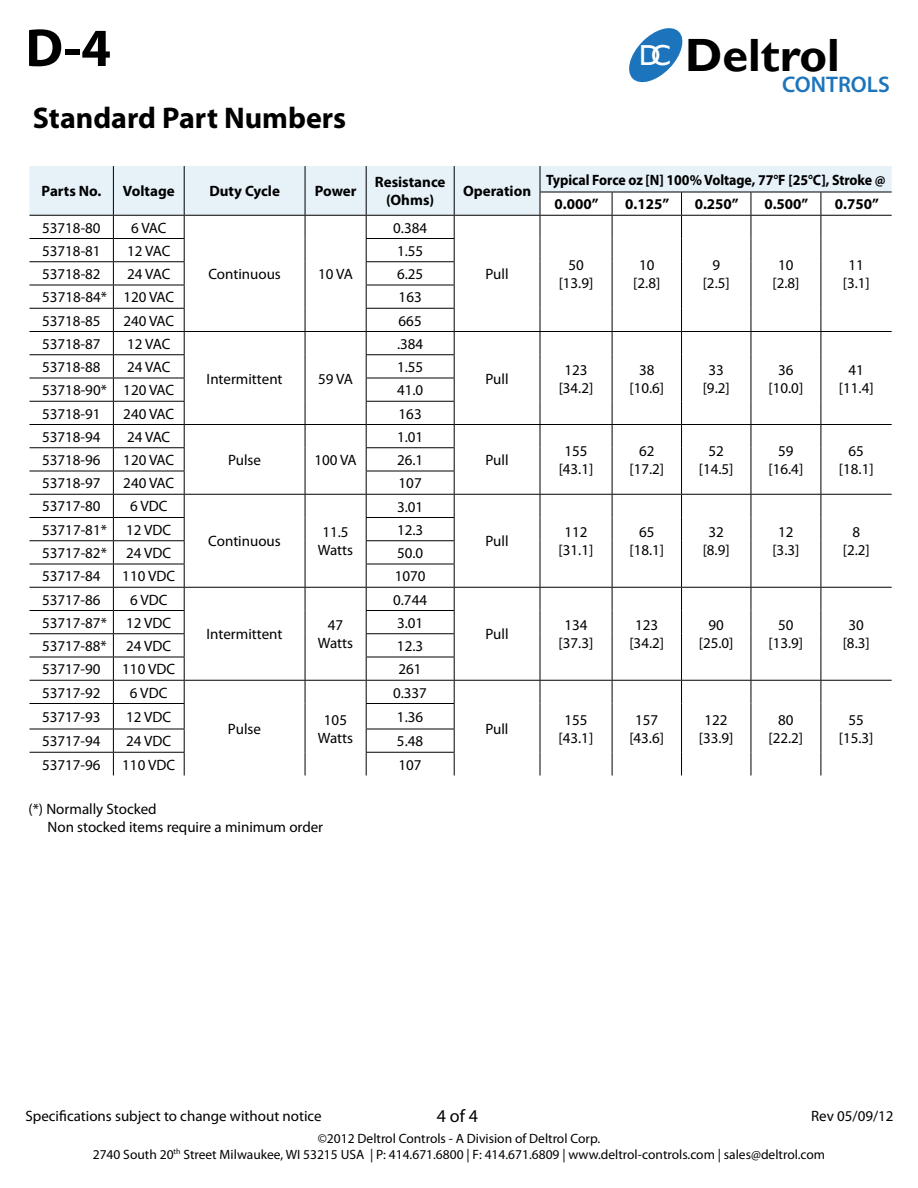
<style>
.page{position:relative;width:918px;height:1188px;background:#fff}
.page>*{position:absolute;margin:0;border:0;box-sizing:border-box;transform-origin:0 0}
.t1{font:700 54px "Myriad Pro";color:#000}
.t2{font:700 46.65px "Gill Sans";color:#000}
.t3{font:700 30px "Myriad Pro";color:#000}
.t4{font:28.95px "Gill Sans";color:#fff}
.t5{font:600 22.65px "Myriad Pro";color:#1c75bc}
.t6{font:18px "Myriad Pro";color:#000}
.t7{font:15px/18px "Myriad Pro";color:#000;text-align:center}
.t8{font:700 15px/18px "Myriad Pro";color:#000;text-align:center}
.t9{font:700 15px/24.6px "Myriad Pro";color:#000;scale:.93 1}
.t10{font:13.5px/16.2px "Myriad Pro";color:#000;text-align:center}
</style>
<div class="page">
<svg style="left:629px;top:28px;width:54px;height:55px"></svg>
<svg style="left:29px;top:166px;width:863px;height:610px"></svg>
<h1 class="t1" style="left:26px;top:13px;width:87px">D-4</h1>
<h3 class="t3" style="left:33px;top:99px;width:315px">Standard Part Numbers</h3>
<h3 class="t4" style="left:639px;top:39px;width:34px">DC</h3>
<h2 class="t2" style="left:685px;top:27px;width:156px">Deltrol</h2>
<h3 class="t5" style="left:782px;top:70px;width:109px">CONTROLS</h3>
<p class="t8" style="left:42px;top:182px;width:61px">Parts No.</p>
<p class="t8" style="left:123px;top:182px;width:53px">Voltage</p>
<p class="t8" style="left:209px;top:182px;width:72px">Duty Cycle</p>
<p class="t8" style="left:315px;top:182px;width:43px">Power</p>
<p class="t8" style="left:375px;top:173px;width:72px">Resistance (Ohms)</p>
<p class="t8" style="left:463px;top:182px;width:70px">Operation</p>
<p class="t9" style="left:555px;top:167px;width:358px;text-indent:-9px">Typical Force oz [N] 100% Voltage, 77°F [25°C], Stroke @<br>0.000”</p>
<p class="t8" style="left:625px;top:195px;width:46px">0.125”</p>
<p class="t8" style="left:695px;top:195px;width:46px">0.250”</p>
<p class="t8" style="left:764px;top:195px;width:46px">0.500”</p>
<p class="t8" style="left:835px;top:195px;width:46px">0.750”</p>
<p class="t7" style="left:42px;top:218px;width:60px">53718-80</p>
<p class="t7" style="left:131px;top:218px;width:37px">6 VAC</p>
<p class="t7" style="left:393px;top:218px;width:35px">0.384</p>
<p class="t7" style="left:42px;top:241px;width:60px">53718-81</p>
<p class="t7" style="left:127px;top:241px;width:45px">12 VAC</p>
<p class="t7" style="left:397px;top:241px;width:28px">1.55</p>
<p class="t7" style="left:42px;top:265px;width:60px">53718-82</p>
<p class="t7" style="left:127px;top:265px;width:45px">24 VAC</p>
<p class="t7" style="left:397px;top:265px;width:28px">6.25</p>
<p class="t7" style="left:42px;top:288px;width:133px">53718-84* 120 VAC</p>
<p class="t7" style="left:399px;top:288px;width:25px">163</p>
<p class="t7" style="left:42px;top:311px;width:60px">53718-85</p>
<p class="t7" style="left:123px;top:311px;width:52px">240 VAC</p>
<p class="t7" style="left:399px;top:311px;width:25px">665</p>
<p class="t7" style="left:42px;top:334px;width:60px">53718-87</p>
<p class="t7" style="left:127px;top:334px;width:45px">12 VAC</p>
<p class="t7" style="left:207px;top:369px;width:77px">Intermittent</p>
<p class="t7" style="left:318px;top:369px;width:36px">59 VA</p>
<p class="t7" style="left:208px;top:265px;width:74px">Continuous</p>
<p class="t7" style="left:318px;top:265px;width:36px">10 VA</p>
<p class="t7" style="left:397px;top:334px;width:28px">.384</p>
<p class="t7" style="left:42px;top:358px;width:60px">53718-88</p>
<p class="t7" style="left:127px;top:358px;width:45px">24 VAC</p>
<p class="t7" style="left:397px;top:358px;width:28px">1.55</p>
<p class="t7" style="left:42px;top:381px;width:133px">53718-90* 120 VAC</p>
<p class="t7" style="left:397px;top:381px;width:28px">41.0</p>
<p class="t7" style="left:42px;top:404px;width:60px">53718-91</p>
<p class="t7" style="left:123px;top:404px;width:52px">240 VAC</p>
<p class="t7" style="left:399px;top:404px;width:25px">163</p>
<p class="t7" style="left:42px;top:427px;width:60px">53718-94</p>
<p class="t7" style="left:127px;top:427px;width:45px">24 VAC</p>
<p class="t7" style="left:228px;top:451px;width:35px">Pulse</p>
<p class="t7" style="left:314px;top:451px;width:44px">100 VA</p>
<p class="t7" style="left:397px;top:427px;width:28px">1.01</p>
<p class="t7" style="left:42px;top:451px;width:60px">53718-96</p>
<p class="t7" style="left:123px;top:451px;width:52px">120 VAC</p>
<p class="t7" style="left:397px;top:451px;width:28px">26.1</p>
<p class="t7" style="left:42px;top:474px;width:60px">53718-97</p>
<p class="t7" style="left:123px;top:474px;width:52px">240 VAC</p>
<p class="t7" style="left:399px;top:474px;width:25px">107</p>
<p class="t7" style="left:42px;top:497px;width:60px">53717-80</p>
<p class="t7" style="left:130px;top:497px;width:39px">6 VDC</p>
<p class="t7" style="left:208px;top:532px;width:74px">Continuous</p>
<p class="t7" style="left:318px;top:523px;width:37px">11.5<br>Watts</p>
<p class="t7" style="left:397px;top:497px;width:28px">3.01</p>
<p class="t7" style="left:42px;top:520px;width:66px">53717-81*</p>
<p class="t7" style="left:126px;top:520px;width:47px">12 VDC</p>
<p class="t7" style="left:397px;top:520px;width:28px">12.3</p>
<p class="t7" style="left:42px;top:544px;width:66px">53717-82*</p>
<p class="t7" style="left:126px;top:544px;width:47px">24 VDC</p>
<p class="t7" style="left:397px;top:544px;width:28px">50.0</p>
<p class="t7" style="left:42px;top:567px;width:60px">53717-84</p>
<p class="t7" style="left:122px;top:567px;width:54px">110 VDC</p>
<p class="t7" style="left:395px;top:567px;width:32px">1070</p>
<p class="t7" style="left:42px;top:590px;width:60px">53717-86</p>
<p class="t7" style="left:130px;top:590px;width:39px">6 VDC</p>
<p class="t7" style="left:207px;top:625px;width:77px">Intermittent</p>
<p class="t7" style="left:318px;top:616px;width:37px">47<br>Watts</p>
<p class="t7" style="left:393px;top:590px;width:35px">0.744</p>
<p class="t7" style="left:42px;top:613px;width:66px">53717-87*</p>
<p class="t7" style="left:126px;top:613px;width:47px">12 VDC</p>
<p class="t7" style="left:397px;top:613px;width:28px">3.01</p>
<p class="t7" style="left:42px;top:637px;width:66px">53717-88*</p>
<p class="t7" style="left:126px;top:637px;width:47px">24 VDC</p>
<p class="t7" style="left:397px;top:637px;width:28px">12.3</p>
<p class="t7" style="left:42px;top:660px;width:60px">53717-90</p>
<p class="t7" style="left:122px;top:660px;width:54px">110 VDC</p>
<p class="t7" style="left:399px;top:660px;width:25px">261</p>
<p class="t7" style="left:42px;top:683px;width:60px">53717-92</p>
<p class="t7" style="left:130px;top:683px;width:39px">6 VDC</p>
<p class="t7" style="left:228px;top:719px;width:35px">Pulse</p>
<p class="t7" style="left:318px;top:710px;width:37px">105<br>Watts</p>
<p class="t7" style="left:393px;top:683px;width:35px">0.337</p>
<p class="t7" style="left:42px;top:708px;width:60px">53717-93</p>
<p class="t7" style="left:126px;top:708px;width:47px">12 VDC</p>
<p class="t7" style="left:397px;top:708px;width:28px">1.36</p>
<p class="t7" style="left:42px;top:732px;width:60px">53717-94</p>
<p class="t7" style="left:126px;top:732px;width:47px">24 VDC</p>
<p class="t7" style="left:397px;top:732px;width:28px">5.48</p>
<p class="t7" style="left:42px;top:755px;width:60px">53717-96</p>
<p class="t7" style="left:122px;top:755px;width:54px">110 VDC</p>
<p class="t7" style="left:399px;top:755px;width:25px">107</p>
<p class="t7" style="left:48px;top:799px;width:277px;text-align:left;text-indent:-19px">(*) Normally Stocked<br>Non stocked items require a minimum order</p>
<p class="t7" style="left:486px;top:265px;width:25px">Pull</p>
<p class="t7" style="left:559px;top:256px;width:36px">50 [13.9]</p>
<p class="t7" style="left:633px;top:256px;width:29px">10 [2.8]</p>
<p class="t7" style="left:703px;top:256px;width:29px">9 [2.5]</p>
<p class="t7" style="left:772px;top:256px;width:29px">10 [2.8]</p>
<p class="t7" style="left:843px;top:256px;width:29px">11 [3.1]</p>
<p class="t7" style="left:486px;top:369px;width:25px">Pull</p>
<p class="t7" style="left:559px;top:360px;width:36px">123 [34.2]</p>
<p class="t7" style="left:629px;top:360px;width:36px">38 [10.6]</p>
<p class="t7" style="left:703px;top:360px;width:29px">33 [9.2]</p>
<p class="t7" style="left:769px;top:360px;width:36px">36 [10.0]</p>
<p class="t7" style="left:839px;top:360px;width:36px">41 [11.4]</p>
<p class="t7" style="left:486px;top:451px;width:25px">Pull</p>
<p class="t7" style="left:559px;top:442px;width:36px">155 [43.1]</p>
<p class="t7" style="left:629px;top:442px;width:36px">62 [17.2]</p>
<p class="t7" style="left:699px;top:442px;width:36px">52 [14.5]</p>
<p class="t7" style="left:769px;top:442px;width:36px">59 [16.4]</p>
<p class="t7" style="left:839px;top:442px;width:36px">65 [18.1]</p>
<p class="t7" style="left:485px;top:532px;width:25px">Pull</p>
<p class="t7" style="left:559px;top:523px;width:36px">112 [31.1]</p>
<p class="t7" style="left:629px;top:523px;width:36px">65 [18.1]</p>
<p class="t7" style="left:703px;top:523px;width:29px">32 [8.9]</p>
<p class="t7" style="left:772px;top:523px;width:29px">12 [3.3]</p>
<p class="t7" style="left:843px;top:523px;width:29px">8 [2.2]</p>
<p class="t7" style="left:485px;top:625px;width:25px">Pull</p>
<p class="t7" style="left:559px;top:616px;width:36px">134 [37.3]</p>
<p class="t7" style="left:629px;top:616px;width:36px">123 [34.2]</p>
<p class="t7" style="left:699px;top:616px;width:36px">90 [25.0]</p>
<p class="t7" style="left:769px;top:616px;width:36px">50 [13.9]</p>
<p class="t7" style="left:843px;top:616px;width:29px">30 [8.3]</p>
<p class="t7" style="left:485px;top:719px;width:25px">Pull</p>
<p class="t7" style="left:559px;top:710px;width:36px">155 [43.1]</p>
<p class="t7" style="left:629px;top:710px;width:36px">157 [43.6]</p>
<p class="t7" style="left:699px;top:710px;width:36px">122 [33.9]</p>
<p class="t7" style="left:768px;top:710px;width:36px">80 [22.2]</p>
<p class="t7" style="left:839px;top:710px;width:36px">55 [15.3]</p>
<p class="t7" style="left:26px;top:1107px;width:298px">Specifications subject to change without notice</p>
<p class="t6" style="left:437px;top:1105px;width:43px">4 of 4</p>
<p class="t7" style="left:811px;top:1107px;width:84px">Rev 05/09/12</p>
<p class="t10" style="left:93px;top:1130px;width:734px">©2012 Deltrol Controls - A Division of Deltrol Corp.<br>2740 South 20<sup>th</sup> Street Milwaukee, WI 53215 USA | P: 414.671.6800 | F: 414.671.6809 | www.deltrol-controls.com | sales@deltrol.com</p>
</div>
